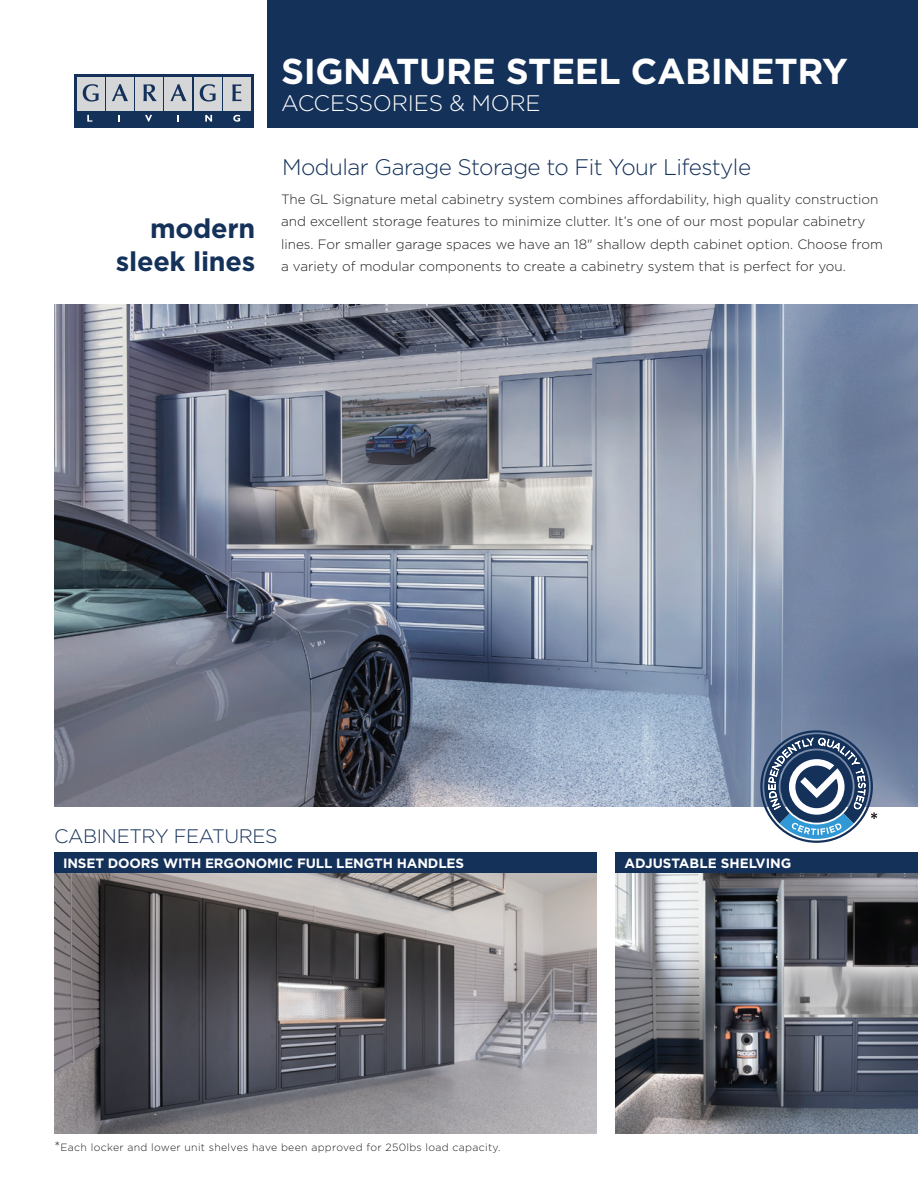
<style>
.page{position:relative;width:918px;height:1188px;background:#fff}
.page>*{position:absolute;margin:0;border:0;box-sizing:border-box;transform-origin:0 0}
.t1{font:700 36px "Gotham";letter-spacing:-.01em;color:#fff}
.t2{font:700 27px/33px "Gotham";letter-spacing:-.01em;color:#14315a;text-align:right}
.t3{font:300 22.5px "Gotham";letter-spacing:-.025em;color:#14315a}
.t4{font:300 22.5px "Gotham";letter-spacing:-.01em;color:#fff}
.t5{font:300 19.5px "Gotham";letter-spacing:-.02em;color:#17315a}
.t6{font:300 13.5px/22.5px "Gotham";color:#231f20}
.t7{font:700 13.5px "Gotham";letter-spacing:-.01em;color:#fff}
.t8{font:300 10.5px "Gotham";letter-spacing:.03em;color:#231f20}
.s1{font-size:13.5px}
</style>
<div class="page">
<img style="left:54px;top:304px;width:864px;height:503px">
<img style="left:616px;top:873px;width:302px;height:261px">
<img style="left:54px;top:873px;width:542px;height:261px">
<div style="left:54px;top:853px;width:542px;height:20px;background:#14315a"></div>
<div style="left:615px;top:853px;width:303px;height:20px;background:#14315a"></div>
<svg style="left:760px;top:730px;width:117px;height:113px"></svg>
<div style="left:74px;top:74px;width:180px;height:53px;background:#133159"></div>
<div style="left:77px;top:77px;width:28px;height:33px;background:#d5d6d8"></div>
<div style="left:106px;top:77px;width:28px;height:33px;background:#d5d6d8"></div>
<div style="left:135px;top:77px;width:28px;height:33px;background:#d5d6d8"></div>
<div style="left:165px;top:77px;width:27px;height:33px;background:#d5d6d8"></div>
<div style="left:194px;top:77px;width:28px;height:33px;background:#d5d6d8"></div>
<div style="left:223px;top:77px;width:28px;height:33px;background:#d5d6d8"></div>
<svg style="left:87px;top:115px;width:5px;height:7px"></svg>
<svg style="left:118px;top:115px;width:2px;height:7px"></svg>
<svg style="left:145px;top:115px;width:7px;height:7px"></svg>
<svg style="left:177px;top:115px;width:2px;height:7px"></svg>
<svg style="left:205px;top:115px;width:7px;height:7px"></svg>
<svg style="left:233px;top:115px;width:7px;height:7px"></svg>
<svg style="left:112px;top:84px;width:16px;height:17px"></svg>
<svg style="left:143px;top:84px;width:14px;height:17px"></svg>
<svg style="left:170px;top:84px;width:17px;height:17px"></svg>
<svg style="left:232px;top:84px;width:10px;height:17px"></svg>
<svg style="left:200px;top:84px;width:16px;height:18px"></svg>
<svg style="left:83px;top:84px;width:16px;height:18px"></svg>
<div style="left:267px;top:0;width:651px;height:127px;background:#14315a"></div>
<h2 class="t2" style="left:116px;top:212px;width:141px">modern sleek lines</h2>
<h1 class="t1" style="left:281px;top:50px;width:568px">SIGNATURE STEEL CABINETRY</h1>
<h3 class="t4" style="left:281px;top:91px;width:261px">ACCESSORIES &amp; MORE</h3>
<h3 class="t3" style="left:282px;top:154px;width:470px">Modular Garage Storage to Fit Your Lifestyle</h3>
<p class="t6" style="left:281px;top:188px;width:603px">The GL Signature metal cabinetry system combines affordability, high quality construction and excellent storage features to minimize clutter. It’s one of our most popular cabinetry lines. For smaller garage spaces we have an 18" shallow depth cabinet option. Choose from a variety of modular components to create a cabinetry system that is perfect for you.</p>
<h3 class="t5" style="left:54px;top:826px;width:225px">CABINETRY FEATURES</h3>
<p class="t7" style="left:63px;top:855px;width:403px">INSET DOORS WITH ERGONOMIC FULL LENGTH HANDLES</p>
<p class="t7" style="left:624px;top:855px;width:168px">ADJUSTABLE SHELVING</p>
<p class="t8" style="left:54px;top:1142px;width:448px"><span class="s1">*</span>Each locker and lower unit shelves have been approved for 250lbs load capacity.</p>
</div>
